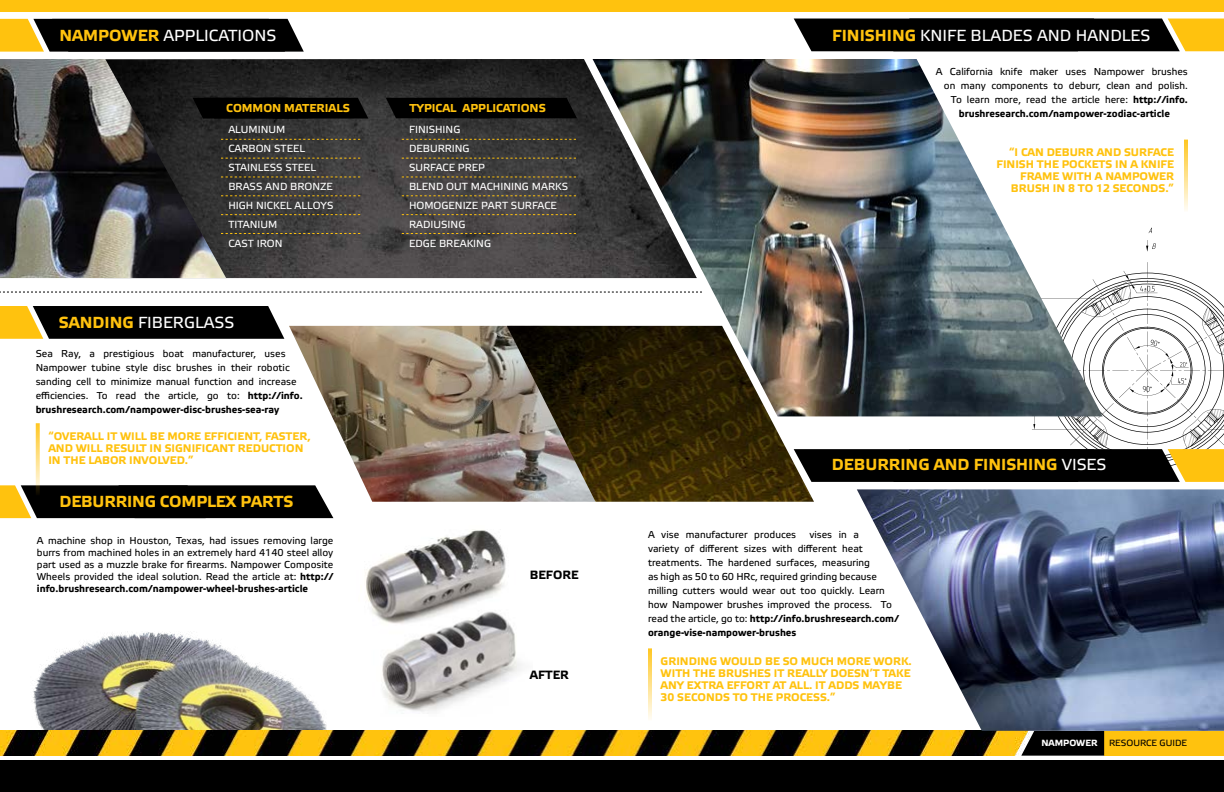
<style>
.page{position:relative;width:1224px;height:792px;background:#fff}
.page>*{position:absolute;margin:0;border:0;box-sizing:border-box;transform-origin:0 0}
.t1{font:16px "Etelka Text Pro";color:#fff}
.t2{font:700 16px "Etelka Text Pro";letter-spacing:-.005em;color:#ffc20e}
.t3{font:700 12px "Etelka Text Pro";color:#000}
.t4{font:700 11.4px "Etelka Text Pro";color:#ffc20e}
.t5{font:700 11px/12px "Etelka Text Pro";color:#ffc20e}
.t6{font:10.3px/19px "Etelka Text Pro";color:#fff}
.t7{font:10px/14px "Etelka Text Pro";color:#000}
.t8{font:700 10px "Etelka Text Pro";color:#000}
.t9{font:9px "Etelka Text Pro";color:#000}
.t10{font:700 9px "Etelka Text Pro";color:#fff}
.s1{font-weight:700;color:#ffc20e}
.s2{font-weight:700}
.s3{font-weight:400;color:#fff}
</style>
<div class="page">
<svg style="left:1146px;top:240px;width:10px;height:11px"></svg>
<img style="left:226px;top:59px;width:367px;height:219px">
<img style="left:365px;top:530px;width:157px;height:182px">
<img style="left:22px;top:631px;width:318px;height:100px">
<img style="left:289px;top:326px;width:218px;height:176px">
<div style="left:1104px;top:731px;width:120px;height:25px;background:#ffc20e"></div>
<img style="left:0;top:731px;width:1021px;height:25px">
<svg style="left:1021px;top:731px;width:83px;height:25px;background:#171612"></svg>
<div style="left:0;top:761px;width:1224px;height:31px;background:#000"></div>
<div style="left:0;top:0;width:1224px;height:12px;background:#ffc20e"></div>
<svg style="left:0;top:19px;width:304px;height:33px;background:#2a230e"></svg>
<svg style="left:0;top:306px;width:284px;height:33px;background:#2d250e"></svg>
<svg style="left:226px;top:98px;width:142px;height:21px;background:#020202"></svg>
<div style="left:386px;top:98px;width:191px;height:20px;background:#000"></div>
<svg style="left:226px;top:139px;width:134px;height:1px"></svg>
<svg style="left:402px;top:139px;width:174px;height:1px"></svg>
<svg style="left:226px;top:158px;width:134px;height:1px"></svg>
<svg style="left:402px;top:158px;width:174px;height:1px"></svg>
<svg style="left:226px;top:177px;width:134px;height:1px"></svg>
<svg style="left:402px;top:177px;width:174px;height:1px"></svg>
<svg style="left:226px;top:196px;width:134px;height:1px"></svg>
<svg style="left:402px;top:196px;width:174px;height:1px"></svg>
<svg style="left:226px;top:214px;width:134px;height:1px"></svg>
<svg style="left:402px;top:214px;width:174px;height:1px"></svg>
<svg style="left:226px;top:233px;width:134px;height:1px"></svg>
<svg style="left:402px;top:233px;width:174px;height:1px"></svg>
<img style="left:0;top:59px;width:226px;height:219px">
<img style="left:593px;top:59px;width:430px;height:267px">
<img style="left:857px;top:489px;width:367px;height:242px">
<svg style="left:794px;top:19px;width:430px;height:32px;background:#241d0a"></svg>
<svg style="left:794px;top:262px;width:430px;height:220px"></svg>
<svg style="left:0;top:485px;width:333px;height:33px;background:#1e1a0e"></svg>
<svg style="left:0;top:292px;width:702px;height:1px"></svg>
<img style="left:507px;top:326px;width:307px;height:176px">
<svg style="left:36px;top:423px;width:4px;height:72px"></svg>
<svg style="left:1184px;top:140px;width:4px;height:71px"></svg>
<svg style="left:648px;top:648px;width:4px;height:71px"></svg>
<h1 class="t1" style="left:60px;top:27px;width:218px"><span class="s1">NAMPOWER</span> APPLICATIONS</h1>
<p class="t4" style="left:226px;top:102px;width:125px">COMMON MATERIALS</p>
<p class="t6" style="left:228px;top:121px;width:107px">ALUMINUM<br>CARBON STEEL<br>STAINLESS STEEL<br>BRASS AND BRONZE<br>HIGH NICKEL ALLOYS<br>TITANIUM<br>CAST IRON</p>
<p class="t6" style="left:409px;top:121px;width:161px">FINISHING<br>DEBURRING<br>SURFACE PREP<br>BLEND OUT MACHINING MARKS<br>HOMOGENIZE PART SURFACE<br>RADIUSING<br>EDGE BREAKING</p>
<p class="t4" style="left:409px;top:102px;width:138px">TYPICAL APPLICATIONS</p>
<h1 class="t1" style="left:59px;top:314px;width:177px"><span class="s1">SANDING</span> FIBERGLASS</h1>
<p class="t7" style="left:36px;top:347px;width:269px">Sea Ray, a prestigious boat manufacturer, uses Nampower tubine style disc brushes in their robotic sanding cell to minimize manual function and increase efficiencies. To read the article, go to: <span class="s2">http://info. brushresearch.com/nampower-disc-brushes-sea-ray</span></p>
<p class="t5" style="left:48px;top:431px;width:264px">“OVERALL IT WILL BE MORE EFFICIENT, FASTER,<br>AND WILL RESULT IN SIGNIFICANT REDUCTION<br>IN THE LABOR INVOLVED.”</p>
<h1 class="t2" style="left:59px;top:493px;width:235px">DEBURRING COMPLEX PARTS</h1>
<p class="t7" style="left:37px;top:535px;width:298px;line-height:12px;text-align:justify">A machine shop in Houston, Texas, had issues removing large burrs from machined holes in an extremely hard 4140 steel alloy part used as a muzzle brake for firearms. Nampower Composite Wheels provided the ideal solution. Read the article at: <span class="s2">http:// info.brushresearch.com/nampower-wheel-brushes-article</span></p>
<p class="t3" style="left:530px;top:568px;width:50px">BEFORE</p>
<p class="t3" style="left:530px;top:668px;width:41px">AFTER</p>
<h1 class="t1" style="left:832px;top:27px;width:320px"><span class="s1">FINISHING</span> KNIFE BLADES AND HANDLES</h1>
<p class="t7" style="left:936px;top:65px;width:254px">A California knife maker uses Nampower brushes</p>
<p class="t7" style="left:944px;top:79px;width:246px">on many components to deburr, clean and polish.</p>
<p class="t7" style="left:951px;top:93px;width:238px">To learn more, read the article here: <span class="s2">http://info.</span></p>
<p class="t8" style="left:959px;top:108px;width:213px">brushresearch.com/nampower-zodiac-article</p>
<p class="t5" style="left:997px;top:147px;width:179px;text-align:right">“I CAN DEBURR AND SURFACE<br>FINISH THE POCKETS IN A KNIFE<br>FRAME WITH A NAMPOWER<br>BRUSH IN 8 TO 12 SECONDS.”</p>
<h1 class="t2" style="left:832px;top:456px;width:276px">DEBURRING AND FINISHING <span class="s3">VISES</span></h1>
<p class="t7" style="left:648px;top:528px;width:150px">A vise manufacturer produces</p>
<p class="t7" style="left:648px;top:528px;width:253px;text-indent:161px">vises in a<br>variety of different sizes with different heat treatments. The hardened surfaces, measuring<br>as high as 50 to 60 HRc, required grinding because milling cutters would wear out too quickly. Learn how Nampower brushes improved the process. To read the article, go to: <span class="s2">http://info.brushresearch.com/ orange-vise-nampower-brushes</span></p>
<p class="t5" style="left:661px;top:656px;width:253px">GRINDING WOULD BE SO MUCH MORE WORK.<br>WITH THE BRUSHES IT REALLY DOESN’T TAKE ANY EXTRA EFFORT AT ALL. IT ADDS MAYBE 30 SECONDS TO THE PROCESS.”</p>
<p class="t10" style="left:1041px;top:738px;width:58px">NAMPOWER</p>
<p class="t9" style="left:1109px;top:739px;width:79px">RESOURCE GUIDE</p>
</div>
